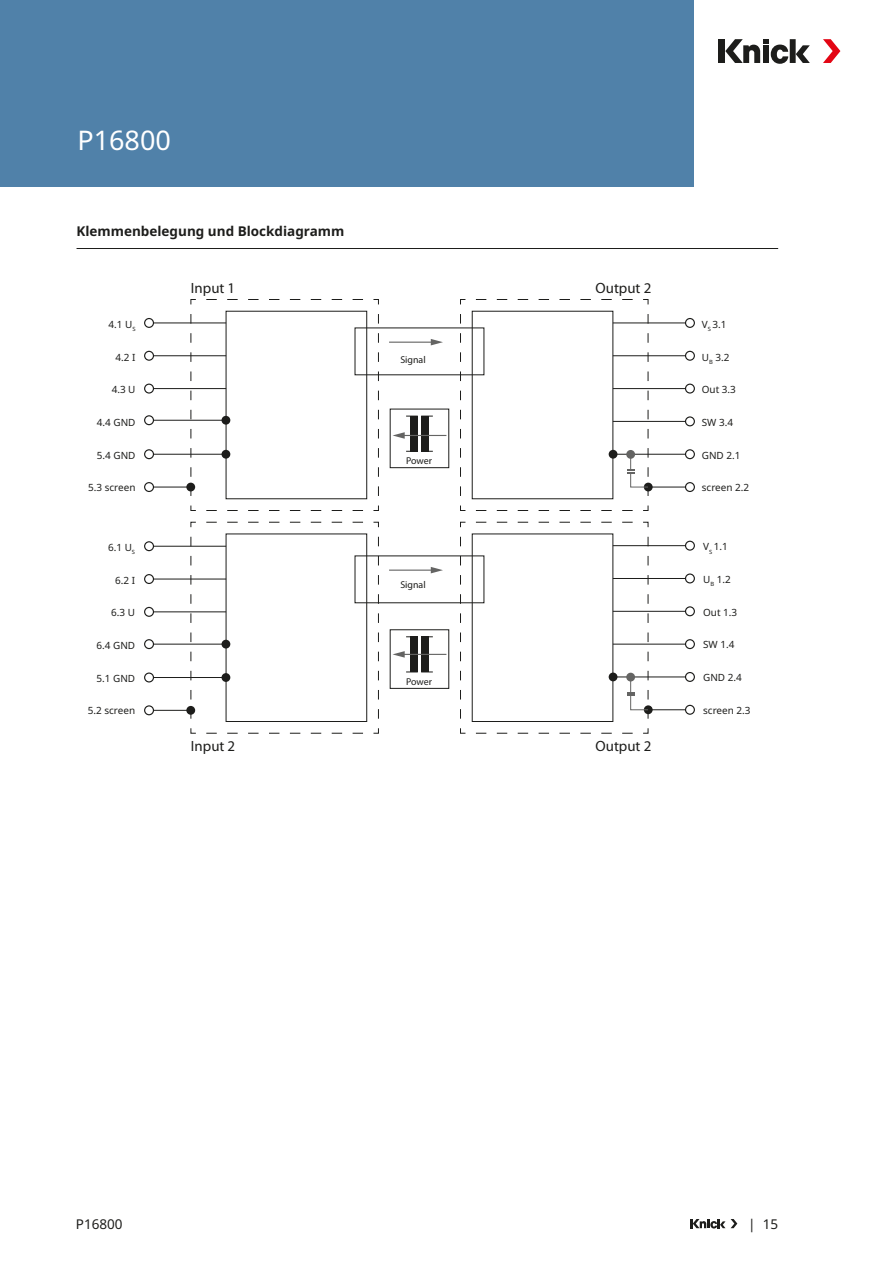
<style>
.page{position:relative;width:893px;height:1263px;background:#fff}
.page>*{position:absolute;margin:0;border:0;box-sizing:border-box;transform-origin:0 0}
.Headline{font:27px "Noto Sans";color:#fff}
.t1{font:14.85px "Myriad Pro";color:#1d1d1b}
.Tabelle_Headline{font:700 13.5px "Noto Sans";color:#1d1d1b}
.t2{font:13.5px "Noto Sans";color:#1d1d1b}
.t3{font:9.9px "Noto Sans";color:#1d1d1b}
.t4{font:9.9px "Myriad Pro";color:#1d1d1b}
</style>
<div class="page">
<div style="left:0;top:0;width:693px;height:187px;background:#5081a9"></div>
<div style="left:719px;top:39px;width:6px;height:24px;background:#1d1d1b"></div>
<div style="left:790px;top:39px;width:6px;height:24px;background:#1d1d1b"></div>
<svg style="left:796px;top:45px;width:14px;height:18px"></svg>
<svg style="left:725px;top:39px;width:63px;height:25px"></svg>
<svg style="left:823px;top:39px;width:17px;height:24px"></svg>
<svg style="left:690px;top:1219px;width:35px;height:9px"></svg>
<svg style="left:731px;top:1219px;width:6px;height:9px"></svg>
<div style="left:226px;top:534px;width:141px;height:188px;border:1px solid #1d1d1b"></div>
<svg style="left:190px;top:505px;width:173px;height:6px"></svg>
<svg style="left:190px;top:299px;width:6px;height:197px"></svg>
<svg style="left:206px;top:299px;width:173px;height:6px"></svg>
<svg style="left:373px;top:314px;width:6px;height:197px"></svg>
<svg style="left:190px;top:728px;width:173px;height:6px"></svg>
<svg style="left:190px;top:522px;width:6px;height:197px"></svg>
<svg style="left:206px;top:522px;width:173px;height:6px"></svg>
<svg style="left:373px;top:537px;width:6px;height:197px"></svg>
<div style="left:411px;top:416px;width:7px;height:35px;background:#1d1d1b"></div>
<svg style="left:406px;top:451px;width:27px;height:1px"></svg>
<div style="left:421px;top:416px;width:7px;height:35px;background:#1d1d1b"></div>
<div style="left:411px;top:637px;width:7px;height:35px;background:#1d1d1b"></div>
<svg style="left:406px;top:672px;width:27px;height:1px"></svg>
<div style="left:421px;top:637px;width:7px;height:35px;background:#1d1d1b"></div>
<svg style="left:406px;top:636px;width:27px;height:1px"></svg>
<hr style="left:402px;top:435px;width:44px;height:1px;background:#646463">
<svg style="left:393px;top:432px;width:12px;height:7px"></svg>
<hr style="left:402px;top:654px;width:44px;height:1px;background:#646463">
<svg style="left:393px;top:651px;width:12px;height:7px"></svg>
<hr style="left:389px;top:342px;width:44px;height:1px;background:#646463">
<svg style="left:431px;top:339px;width:12px;height:6px"></svg>
<hr style="left:389px;top:570px;width:44px;height:1px;background:#646463">
<svg style="left:431px;top:567px;width:12px;height:6px"></svg>
<hr style="left:613px;top:323px;width:77px;height:1px;background:#1d1d1b">
<svg style="left:685px;top:318px;width:10px;height:10px"></svg>
<hr style="left:648px;top:487px;width:42px;height:1px;background:#1d1d1b">
<div style="left:644px;top:483px;width:9px;height:8px;background:#1d1d1b;border-radius:50%"></div>
<svg style="left:685px;top:482px;width:10px;height:10px"></svg>
<hr style="left:613px;top:454px;width:77px;height:1px;background:#1d1d1b">
<svg style="left:685px;top:449px;width:10px;height:10px"></svg>
<hr style="left:613px;top:355px;width:77px;height:1px;background:#1d1d1b">
<svg style="left:685px;top:351px;width:10px;height:10px"></svg>
<hr style="left:613px;top:388px;width:77px;height:1px;background:#1d1d1b">
<svg style="left:685px;top:384px;width:10px;height:10px"></svg>
<hr style="left:613px;top:421px;width:77px;height:1px;background:#1d1d1b">
<svg style="left:685px;top:416px;width:10px;height:10px"></svg>
<svg style="left:460px;top:299px;width:189px;height:212px"></svg>
<hr style="left:613px;top:545px;width:77px;height:1px;background:#1d1d1b">
<svg style="left:685px;top:541px;width:10px;height:10px"></svg>
<hr style="left:648px;top:709px;width:42px;height:1px;background:#1d1d1b">
<svg style="left:644px;top:705px;width:9px;height:9px"></svg>
<svg style="left:685px;top:705px;width:10px;height:10px"></svg>
<hr style="left:613px;top:677px;width:77px;height:1px;background:#1d1d1b">
<svg style="left:685px;top:672px;width:10px;height:10px"></svg>
<hr style="left:613px;top:578px;width:77px;height:1px;background:#1d1d1b">
<svg style="left:685px;top:573px;width:10px;height:10px"></svg>
<hr style="left:613px;top:611px;width:77px;height:1px;background:#1d1d1b">
<svg style="left:685px;top:606px;width:10px;height:10px"></svg>
<hr style="left:613px;top:644px;width:77px;height:1px;background:#1d1d1b">
<svg style="left:685px;top:639px;width:10px;height:10px"></svg>
<svg style="left:460px;top:522px;width:189px;height:212px"></svg>
<hr style="left:149px;top:323px;width:77px;height:1px;background:#1d1d1b">
<svg style="left:144px;top:318px;width:10px;height:10px"></svg>
<hr style="left:149px;top:487px;width:42px;height:1px;background:#1d1d1b">
<div style="left:186px;top:483px;width:9px;height:8px;background:#1d1d1b;border-radius:50%"></div>
<svg style="left:144px;top:482px;width:10px;height:10px"></svg>
<hr style="left:149px;top:454px;width:77px;height:1px;background:#1d1d1b">
<div style="left:222px;top:450px;width:8px;height:9px;background:#1d1d1b;border-radius:50%"></div>
<svg style="left:144px;top:449px;width:10px;height:10px"></svg>
<hr style="left:149px;top:355px;width:77px;height:1px;background:#1d1d1b">
<svg style="left:144px;top:351px;width:10px;height:10px"></svg>
<hr style="left:149px;top:388px;width:77px;height:1px;background:#1d1d1b">
<svg style="left:144px;top:384px;width:10px;height:10px"></svg>
<hr style="left:149px;top:546px;width:77px;height:1px;background:#1d1d1b">
<svg style="left:144px;top:541px;width:10px;height:10px"></svg>
<hr style="left:149px;top:710px;width:42px;height:1px;background:#1d1d1b">
<div style="left:186px;top:706px;width:9px;height:9px;background:#1d1d1b;border-radius:50%"></div>
<svg style="left:144px;top:705px;width:10px;height:10px"></svg>
<hr style="left:149px;top:677px;width:77px;height:1px;background:#1d1d1b">
<div style="left:222px;top:673px;width:8px;height:9px;background:#1d1d1b;border-radius:50%"></div>
<svg style="left:144px;top:672px;width:10px;height:10px"></svg>
<hr style="left:149px;top:579px;width:77px;height:1px;background:#1d1d1b">
<svg style="left:144px;top:574px;width:10px;height:10px"></svg>
<hr style="left:149px;top:611px;width:77px;height:1px;background:#1d1d1b">
<svg style="left:144px;top:607px;width:10px;height:10px"></svg>
<hr style="left:149px;top:420px;width:77px;height:1px;background:#1d1d1b">
<div style="left:222px;top:416px;width:8px;height:9px;background:#1d1d1b;border-radius:50%"></div>
<svg style="left:144px;top:415px;width:10px;height:10px"></svg>
<hr style="left:149px;top:644px;width:77px;height:1px;background:#1d1d1b">
<div style="left:222px;top:640px;width:8px;height:8px;background:#1d1d1b;border-radius:50%"></div>
<svg style="left:144px;top:639px;width:10px;height:10px"></svg>
<hr style="left:77px;top:248px;width:701px;height:1px;background:#1d1d1b">
<p class="Headline" style="left:77px;top:121px;width:95px">P16800</p>
<p class="Tabelle_Headline" style="left:77px;top:221px;width:269px">Klemmenbelegung und Blockdiagramm</p>
<p class="t3" style="left:109px;top:317px;width:29px">4.1 U<sub>S</sub></p>
<p class="t3" style="left:116px;top:350px;width:21px">4.2 I</p>
<p class="t3" style="left:112px;top:383px;width:25px">4.3 U</p>
<p class="t3" style="left:97px;top:415px;width:40px">4.4 GND</p>
<p class="t3" style="left:97px;top:448px;width:40px">5.4 GND</p>
<p class="t3" style="left:88px;top:481px;width:49px">5.3 screen</p>
<p class="t3" style="left:108px;top:540px;width:29px">6.1 U<sub>S</sub></p>
<p class="t3" style="left:115px;top:573px;width:21px">6.2 I</p>
<p class="t3" style="left:111px;top:606px;width:25px">6.3 U</p>
<p class="t3" style="left:97px;top:638px;width:40px">6.4 GND</p>
<p class="t3" style="left:97px;top:671px;width:40px">5.1 GND</p>
<p class="t3" style="left:88px;top:704px;width:49px">5.2 screen</p>
<p class="t1" style="left:191px;top:279px;width:46px">Input 1</p>
<p class="t4" style="left:400px;top:353px;width:27px">Signal</p>
<p class="t4" style="left:406px;top:454px;width:27px">Power</p>
<p class="t4" style="left:400px;top:579px;width:27px">Signal</p>
<p class="t4" style="left:406px;top:676px;width:27px">Power</p>
<p class="t1" style="left:595px;top:279px;width:57px">Output 2</p>
<p class="t1" style="left:191px;top:736px;width:46px">Input 2</p>
<p class="t1" style="left:595px;top:736px;width:57px">Output 2</p>
<p class="t3" style="left:702px;top:317px;width:26px">V<sub>S</sub> 3.1</p>
<p class="t3" style="left:702px;top:350px;width:29px">U<sub>B</sub> 3.2</p>
<p class="t3" style="left:702px;top:383px;width:36px">Out 3.3</p>
<p class="t3" style="left:702px;top:415px;width:33px">SW 3.4</p>
<p class="t3" style="left:702px;top:448px;width:40px">GND 2.1</p>
<p class="t3" style="left:702px;top:481px;width:49px">screen 2.2</p>
<p class="t3" style="left:703px;top:540px;width:26px">V<sub>S</sub> 1.1</p>
<p class="t3" style="left:703px;top:572px;width:29px">U<sub>B</sub> 1.2</p>
<p class="t3" style="left:703px;top:605px;width:36px">Out 1.3</p>
<p class="t3" style="left:703px;top:638px;width:33px">SW 1.4</p>
<p class="t3" style="left:703px;top:670px;width:40px">GND 2.4</p>
<p class="t3" style="left:703px;top:703px;width:49px">screen 2.3</p>
<h3 class="t2" style="left:76px;top:1214px;width:48px">P16800</h3>
<h3 class="t2" style="left:748px;top:1214px;width:31px">| 15</h3>
</div>
